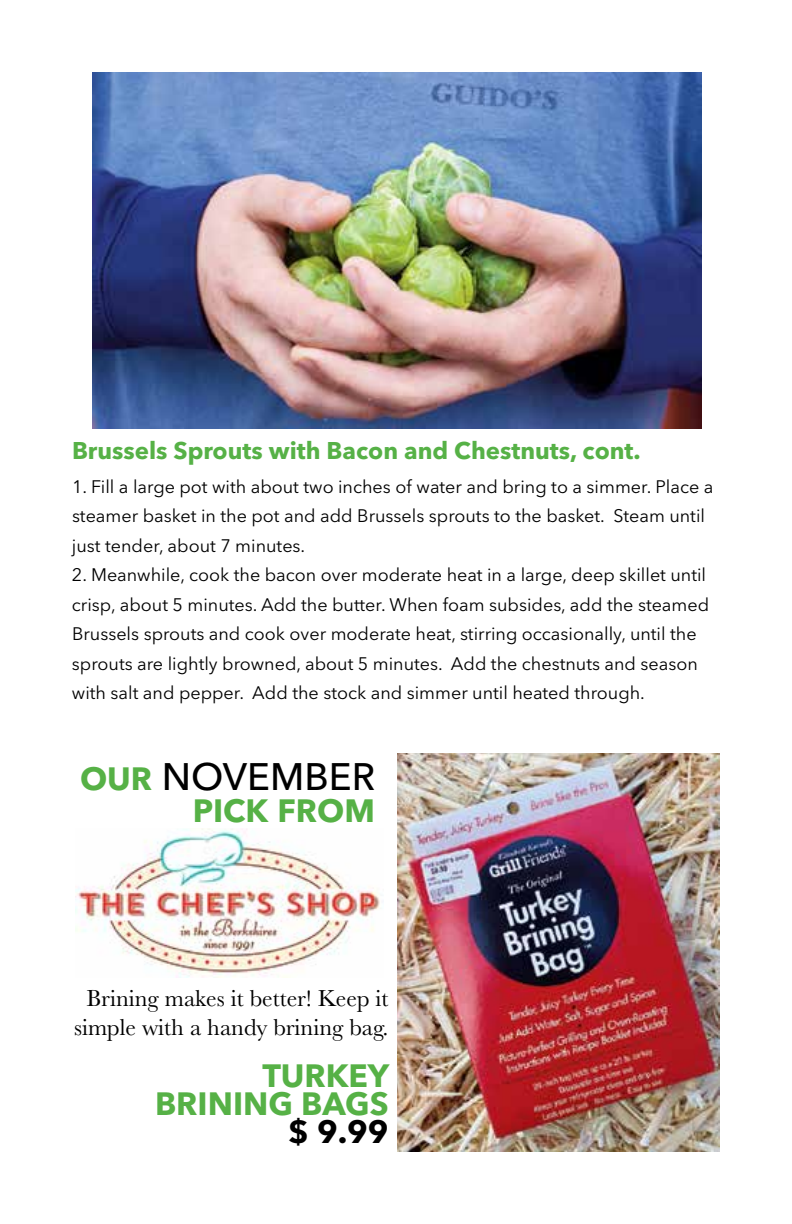
<style>
.page{position:relative;width:792px;height:1224px;background:#fff}
.page>*{position:absolute;margin:0;border:0;box-sizing:border-box;transform-origin:0 0}
.t1{font:500 38px "Avenir Next";color:#000}
.t2{font:700 32px/28px "Avenir Next";color:#56b146;text-align:right}
.t3{font:700 32px "Avenir Next";color:#000}
.t4{font:24px/28.8px "Baskerville";color:#000;text-align:center}
.t5{font:700 24px "Avenir Next";color:#56b146}
.t6{font:18px/29.6px "Avenir Next";color:#000}
.s1{font-weight:700;font-size:32px;color:#56b146}
</style>
<div class="page">
<img style="left:92px;top:72px;width:610px;height:356px">
<img style="left:398px;top:753px;width:322px;height:399px">
<img style="left:75px;top:828px;width:305px;height:149px">
<h3 class="t5" style="left:72px;top:430px;width:570px">Brussels Sprouts with Bacon and Chestnuts, cont.</h3>
<p class="t6" style="left:72px;top:471px;width:643px">1. Fill a large pot with about two inches of water and bring to a simmer. Place a steamer basket in the pot and add Brussels sprouts to the basket. Steam until just tender, about 7 minutes.</p>
<p class="t6" style="left:72px;top:559px;width:639px">2. Meanwhile, cook the bacon over moderate heat in a large, deep skillet until crisp, about 5 minutes. Add the butter. When foam subsides, add the steamed Brussels sprouts and cook over moderate heat, stirring occasionally, until the sprouts are lightly browned, about 5 minutes. Add the chestnuts and season with salt and pepper. Add the stock and simmer until heated through.</p>
<h1 class="t1" style="left:80px;top:744px;width:296px"><span class="s1">OUR</span> NOVEMBER</h1>
<h2 class="t2" style="left:193px;top:796px;width:184px">PICK FROM</h2>
<h3 class="t4" style="left:74px;top:984px;width:316px">Brining makes it better! Keep it simple with a handy brining bag.</h3>
<h2 class="t2" style="left:155px;top:1061px;width:237px">TURKEY<br>BRINING BAGS</h2>
<h2 class="t3" style="left:288px;top:1104px;width:102px">$ 9.99</h2>
</div>
